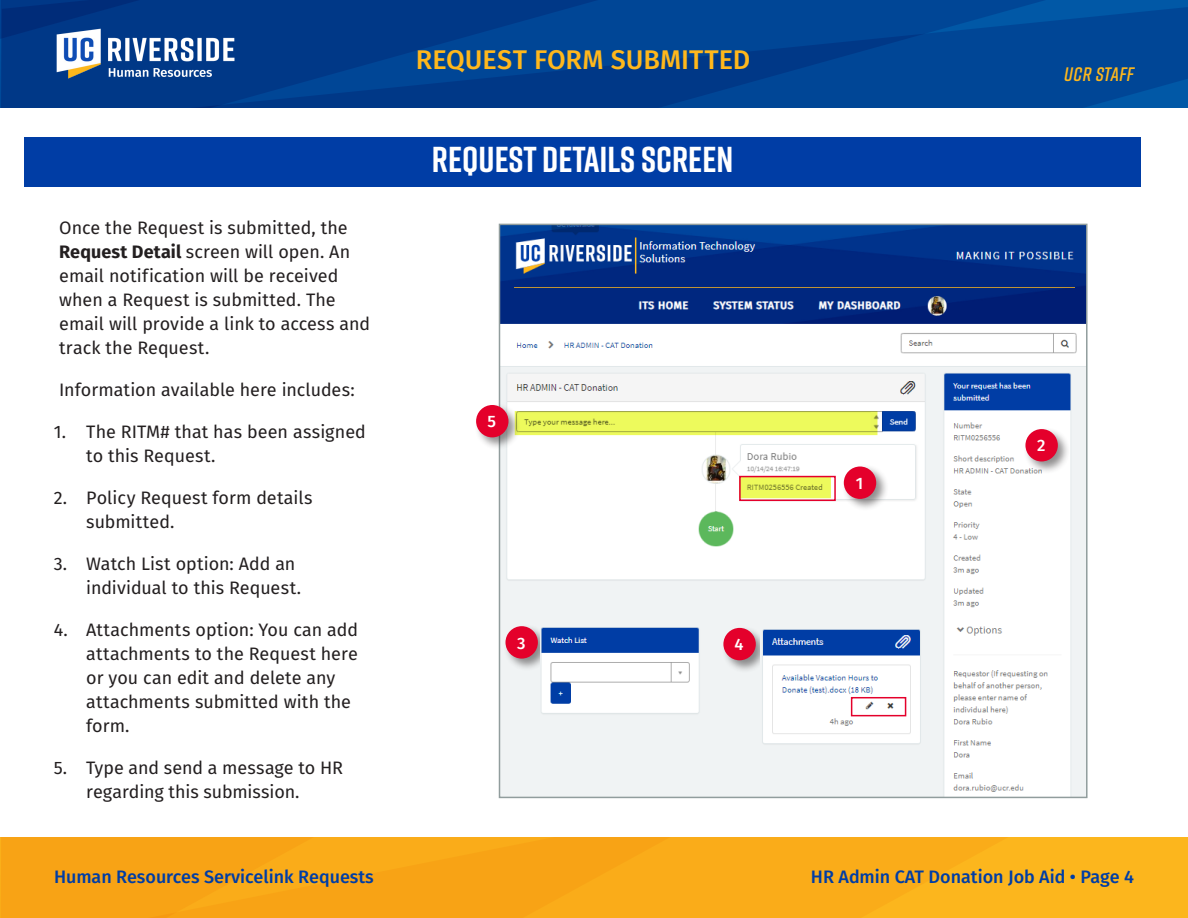
<style>
.page{position:relative;width:1188px;height:918px;background:#fff}
.page>*{position:absolute;margin:0;border:0;box-sizing:border-box;transform-origin:0 0}
.TOC_Level_1{font:700 36px "Rift";color:#fff}
.Title_2{font:500 27px "Fira Sans";color:#ffb81c}
.Page_Header_-_Section_Name{font:italic 600 19.5px "Rift";letter-spacing:.015em;color:#ffb81c}
.Body_-_Numbered{font:18px/24px "Fira Sans";color:#231f20}
.t1{font:500 18px "Fira Sans";color:#003da5}
.Screenshot_Step_Numbers{font:500 16.5px "Fira Sans";color:#fff}
.s1{font-weight:700}
</style>
<div class="page">
<svg style="left:0;top:0;width:1188px;height:108px;background:#00408f"></svg>
<img style="left:54px;top:27px;width:185px;height:54px">
<svg style="left:0;top:838px;width:1188px;height:80px;background:#f9aa18"></svg>
<img style="left:502px;top:227px;width:583px;height:568px">
<div style="left:499px;top:224px;width:589px;height:574px;border:2px solid #919d9d"></div>
<div style="left:25px;top:137px;width:1116px;height:49px;background:#003da5"></div>
<div style="left:1023px;top:427px;width:47px;height:47px;background:#231f20;opacity:.5"></div>
<div style="left:1025px;top:429px;width:33px;height:32px;background:#e4002b;border-radius:50%"></div>
<div style="left:842px;top:464px;width:47px;height:47px;background:#231f20;opacity:.5"></div>
<div style="left:844px;top:467px;width:32px;height:32px;background:#e4002b;border-radius:50%"></div>
<div style="left:721px;top:626px;width:47px;height:47px;background:#231f20;opacity:.5"></div>
<div style="left:723px;top:628px;width:33px;height:32px;background:#e4002b;border-radius:50%"></div>
<div style="left:503px;top:624px;width:47px;height:47px;background:#231f20;opacity:.5"></div>
<div style="left:505px;top:626px;width:33px;height:33px;background:#e4002b;border-radius:50%"></div>
<div style="left:474px;top:403px;width:47px;height:47px;background:#231f20;opacity:.5"></div>
<div style="left:476px;top:405px;width:33px;height:32px;background:#e4002b;border-radius:50%"></div>
<img style="left:541px;top:625px;width:159px;height:94px">
<div style="left:739px;top:476px;width:97px;height:25px;border:2px solid #e4002b"></div>
<img style="left:760px;top:626px;width:162px;height:120px">
<div style="left:851px;top:697px;width:55px;height:19px;border:2px solid #e4002b"></div>
<p class="Body_-_Numbered" style="left:59px;top:215px;width:312px">Once the Request is submitted, the<br><span class="s1">Request Detail</span> screen will open. An email notification will be received when a Request is submitted. The email will provide a link to access and track the Request.</p>
<p class="Body_-_Numbered" style="left:59px;top:377px;width:297px">Information available here includes:</p>
<p class="Body_-_Numbered" style="left:86px;top:419px;width:281px;text-indent:-32px">1. The RITM# that has been assigned to this Request.</p>
<p class="Body_-_Numbered" style="left:86px;top:485px;width:228px;text-indent:-32px">2. Policy Request form details submitted.</p>
<p class="Body_-_Numbered" style="left:86px;top:551px;width:216px;text-indent:-32px">3. Watch List option: Add an individual to this Request.</p>
<p class="Body_-_Numbered" style="left:86px;top:617px;width:273px;text-indent:-32px">4. Attachments option: You can add attachments to the Request here or you can edit and delete any attachments submitted with the form.</p>
<p class="Body_-_Numbered" style="left:86px;top:755px;width:258px;text-indent:-32px">5. Type and send a message to HR regarding this submission.</p>
<p class="Title_2" style="left:416px;top:38px;width:336px">REQUEST FORM SUBMITTED</p>
<p class="TOC_Level_1" style="left:432px;top:133px;width:303px">REQUEST DETAILS SCREEN</p>
<p class="Screenshot_Step_Numbers" style="left:488px;top:408px;width:10px">5</p>
<p class="Screenshot_Step_Numbers" style="left:517px;top:630px;width:10px">3</p>
<p class="Screenshot_Step_Numbers" style="left:735px;top:631px;width:11px">4</p>
<p class="Screenshot_Step_Numbers" style="left:856px;top:470px;width:9px">1</p>
<p class="Page_Header_-_Section_Name" style="left:1064px;top:60px;width:71px">UCR STAFF</p>
<p class="Screenshot_Step_Numbers" style="left:1037px;top:433px;width:10px">2</p>
<p class="t1" style="left:54px;top:862px;width:321px">Human Resources Servicelink Requests</p>
<p class="t1" style="left:811px;top:862px;width:325px">HR Admin CAT Donation Job Aid • Page 4</p>
</div>
